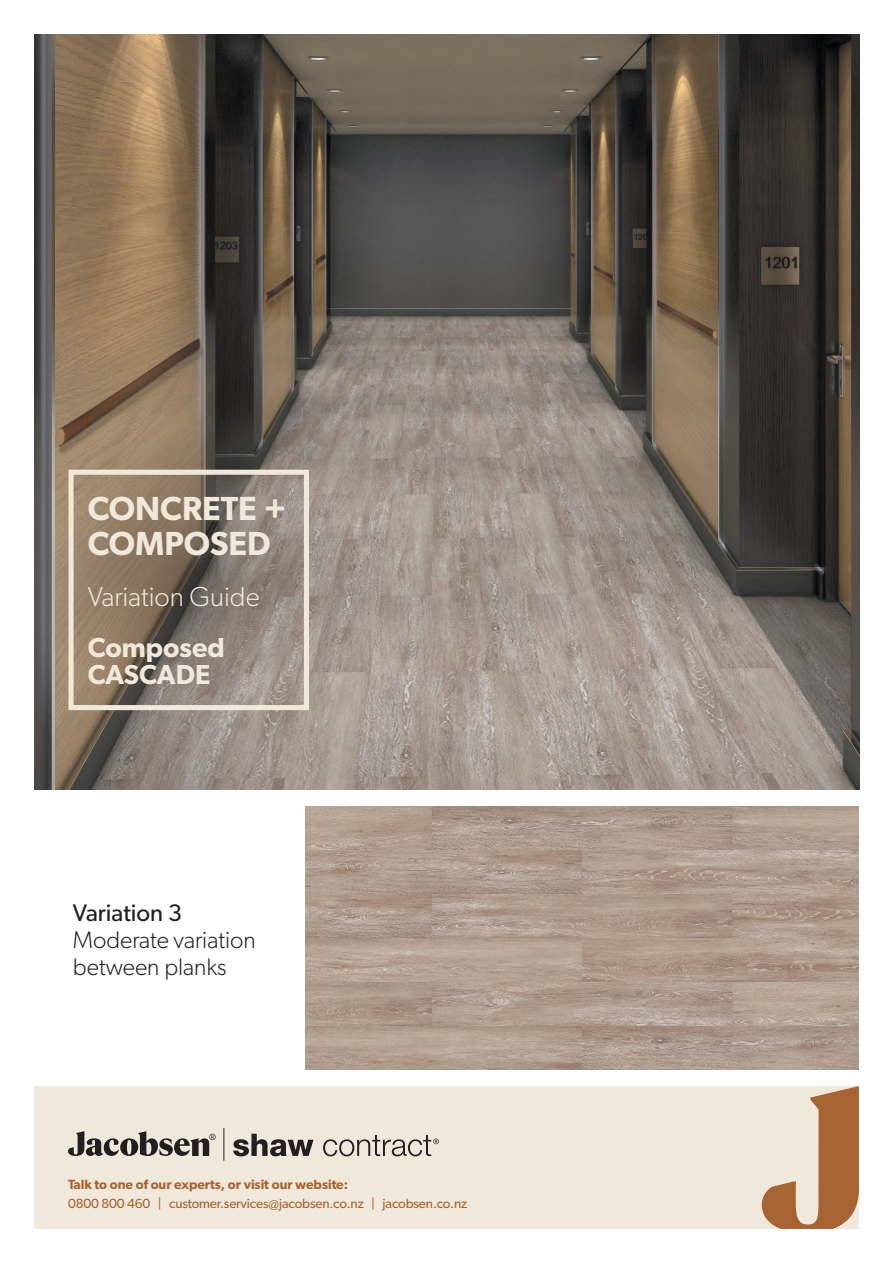
<style>
.page{position:relative;width:893px;height:1263px;background:#fff}
.page>*{position:absolute;margin:0;border:0;box-sizing:border-box;transform-origin:0 0}
.t1{font:600 33.45px/35.4px "Gibson";color:#f0e9db}
.t2{font:600 27.6px/27.6px "Gibson";color:#f0e9db}
.t3{font:300 27.6px "Gibson";color:#f0e9db}
.t4{font:300 24px/27px "Gibson";color:#231f20}
.t5{font:24px "Gibson";color:#231f20}
.t6{font:13.35px "Gibson";letter-spacing:-.01em;color:#a76331}
.t7{font:600 13.35px "Gibson";color:#a76331}
</style>
<div class="page">
<img style="left:34px;top:34px;width:825px;height:755px">
<svg style="left:34px;top:426px;width:282px;height:282px;background:#867869"></svg>
<div style="left:34px;top:1087px;width:825px;height:142px;background:#f0e9db"></div>
<svg style="left:762px;top:1087px;width:97px;height:142px"></svg>
<svg style="left:68px;top:1131px;width:148px;height:25px"></svg>
<hr style="left:224px;top:1128px;width:1px;height:32px;background:#231f20">
<svg style="left:233px;top:1134px;width:81px;height:22px"></svg>
<svg style="left:323px;top:1135px;width:116px;height:21px"></svg>
<img style="left:305px;top:807px;width:554px;height:262px">
<div style="left:69px;top:470px;width:240px;height:240px;border:5px solid #f0e9db"></div>
<p class="t1" style="left:88px;top:489px;width:201px">CONCRETE +<br>COMPOSED</p>
<p class="t3" style="left:88px;top:580px;width:174px">Variation Guide</p>
<p class="t2" style="left:88px;top:633px;width:138px">Composed<br>CASCADE</p>
<p class="t5" style="left:73px;top:898px;width:111px">Variation 3</p>
<p class="t4" style="left:73px;top:925px;width:184px">Moderate variation between planks</p>
<p class="t7" style="left:68px;top:1176px;width:281px">Talk to one of our experts, or visit our website:</p>
<p class="t6" style="left:68px;top:1195px;width:401px">0800 800 460 | customer.services@jacobsen.co.nz | jacobsen.co.nz</p>
</div>
